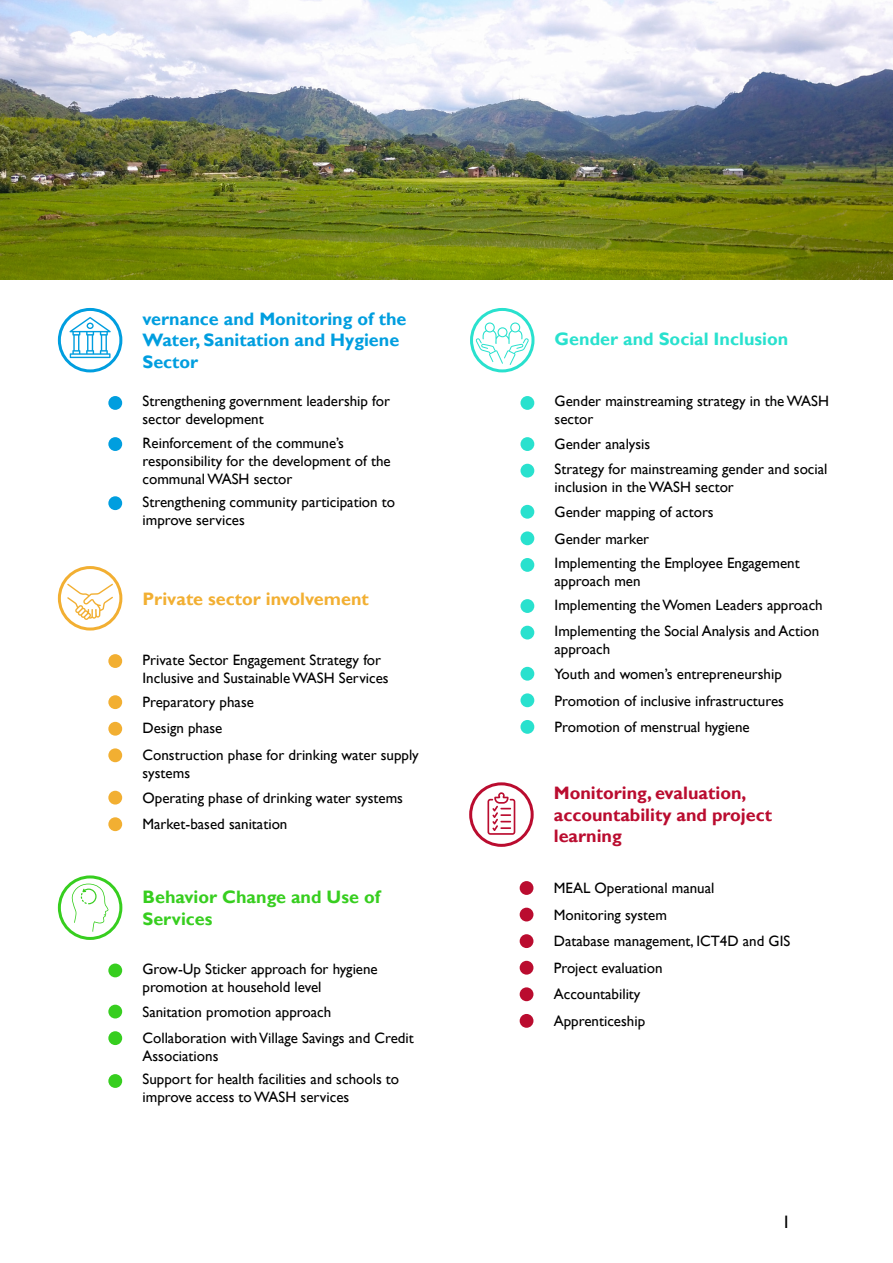
<style>
.page{position:relative;width:893px;height:1263px;background:#fff}
.page>*{position:absolute;margin:0;border:0;box-sizing:border-box;transform-origin:0 0}
.t1{font:700 18px/21.6px "Gill Sans";color:#009edf}
.t2{font:700 18px/21.6px "Gill Sans";color:#ba0c2f}
.t3{font:700 18px/21.6px "Gill Sans";color:#37ce1f}
.t4{font:700 18px "Gill Sans";color:#f2af32}
.t5{font:700 18px "Gill Sans";color:#29e1ce}
.t6{font:18px "Gill Sans";color:#000}
.t7{font:15px/26.5px "Gill Sans";color:#000}
</style>
<div class="page">
<div style="left:108px;top:396px;width:14px;height:14px;background:#009edf;border-radius:50%"></div>
<div style="left:108px;top:437px;width:14px;height:14px;background:#009edf;border-radius:50%"></div>
<div style="left:108px;top:496px;width:14px;height:14px;background:#009edf;border-radius:50%"></div>
<div style="left:58px;top:308px;width:64px;height:64px;border:3px solid #009edf;border-radius:50%"></div>
<svg style="left:69px;top:317px;width:42px;height:41px"></svg>
<div style="left:108px;top:654px;width:14px;height:14px;background:#f2af32;border-radius:50%"></div>
<div style="left:108px;top:695px;width:14px;height:14px;background:#f2af32;border-radius:50%"></div>
<div style="left:108px;top:722px;width:14px;height:14px;background:#f2af32;border-radius:50%"></div>
<div style="left:108px;top:748px;width:14px;height:14px;background:#f2af32;border-radius:50%"></div>
<div style="left:108px;top:791px;width:14px;height:13px;background:#f2af32;border-radius:50%"></div>
<div style="left:108px;top:817px;width:14px;height:14px;background:#f2af32;border-radius:50%"></div>
<div style="left:58px;top:566px;width:64px;height:64px;border:3px solid #f2af32;border-radius:50%"></div>
<svg style="left:67px;top:584px;width:46px;height:36px"></svg>
<div style="left:108px;top:963px;width:14px;height:14px;background:#37ce1f;border-radius:50%"></div>
<div style="left:108px;top:1005px;width:14px;height:13px;background:#37ce1f;border-radius:50%"></div>
<div style="left:108px;top:1031px;width:14px;height:14px;background:#37ce1f;border-radius:50%"></div>
<div style="left:108px;top:1074px;width:14px;height:14px;background:#37ce1f;border-radius:50%"></div>
<div style="left:58px;top:875px;width:64px;height:65px;border:3px solid #37ce1f;border-radius:50%"></div>
<svg style="left:71px;top:884px;width:38px;height:48px"></svg>
<div style="left:520px;top:396px;width:14px;height:14px;background:#29e1ce;border-radius:50%"></div>
<div style="left:520px;top:437px;width:14px;height:14px;background:#29e1ce;border-radius:50%"></div>
<div style="left:520px;top:464px;width:14px;height:13px;background:#29e1ce;border-radius:50%"></div>
<div style="left:520px;top:505px;width:14px;height:14px;background:#29e1ce;border-radius:50%"></div>
<div style="left:520px;top:531px;width:14px;height:14px;background:#29e1ce;border-radius:50%"></div>
<div style="left:520px;top:558px;width:14px;height:14px;background:#29e1ce;border-radius:50%"></div>
<div style="left:520px;top:599px;width:14px;height:14px;background:#29e1ce;border-radius:50%"></div>
<div style="left:520px;top:626px;width:14px;height:13px;background:#29e1ce;border-radius:50%"></div>
<div style="left:520px;top:667px;width:14px;height:14px;background:#29e1ce;border-radius:50%"></div>
<div style="left:520px;top:693px;width:14px;height:14px;background:#29e1ce;border-radius:50%"></div>
<div style="left:520px;top:720px;width:14px;height:14px;background:#29e1ce;border-radius:50%"></div>
<div style="left:470px;top:308px;width:64px;height:64px;border:3px solid #29e1ce;border-radius:50%"></div>
<svg style="left:475px;top:322px;width:54px;height:43px"></svg>
<div style="left:520px;top:881px;width:13px;height:14px;background:#ba0c2f;border-radius:50%"></div>
<div style="left:520px;top:908px;width:13px;height:13px;background:#ba0c2f;border-radius:50%"></div>
<div style="left:520px;top:934px;width:13px;height:14px;background:#ba0c2f;border-radius:50%"></div>
<div style="left:520px;top:961px;width:13px;height:14px;background:#ba0c2f;border-radius:50%"></div>
<div style="left:520px;top:987px;width:13px;height:14px;background:#ba0c2f;border-radius:50%"></div>
<div style="left:520px;top:1014px;width:13px;height:14px;background:#ba0c2f;border-radius:50%"></div>
<div style="left:469px;top:782px;width:65px;height:65px;border:3px solid #ba0c2f;border-radius:50%"></div>
<svg style="left:487px;top:792px;width:28px;height:43px"></svg>
<img style="left:0;top:0;width:893px;height:280px">
<p class="t1" style="left:142px;top:308px;width:265px">vernance and Monitoring of the<br>Water, Sanitation and Hygiene<br>Sector</p>
<p class="t7" style="left:143px;top:393px;width:249px;line-height:18px">Strengthening government leadership for sector development</p>
<p class="t7" style="left:143px;top:434px;width:250px;line-height:18px">Reinforcement of the commune’s responsibility for the development of the communal WASH sector</p>
<p class="t7" style="left:143px;top:493px;width:254px;line-height:18px">Strengthening community participation to improve services</p>
<p class="t4" style="left:143px;top:588px;width:228px">Private sector involvement</p>
<p class="t7" style="left:143px;top:651px;width:248px;line-height:18px">Private Sector Engagement Strategy for<br>Inclusive and Sustainable WASH Services</p>
<p class="t7" style="left:143px;top:689px;width:278px">Preparatory phase<br>Design phase<br>Construction phase for drinking water supply</p>
<p class="t7" style="left:143px;top:761px;width:262px;line-height:24.9px">systems<br>Operating phase of drinking water systems</p>
<p class="t7" style="left:143px;top:811px;width:146px">Market-based sanitation</p>
<p class="t3" style="left:143px;top:887px;width:239px">Behavior Change and Use of<br>Services</p>
<p class="t7" style="left:143px;top:960px;width:237px;line-height:18px">Grow-Up Sticker approach for hygiene promotion at household level</p>
<p class="t7" style="left:143px;top:999px;width:273px">Sanitation promotion approach<br>Collaboration with Village Savings and Credit</p>
<p class="t7" style="left:143px;top:1045px;width:258px;line-height:23.1px">Associations<br>Support for health facilities and schools to</p>
<p class="t7" style="left:143px;top:1084px;width:208px">improve access to WASH services</p>
<p class="t5" style="left:555px;top:328px;width:235px">Gender and Social Inclusion</p>
<p class="t7" style="left:555px;top:393px;width:276px;line-height:18px">Gender mainstreaming strategy in the WASH sector</p>
<p class="t7" style="left:555px;top:432px;width:274px;line-height:24.9px">Gender analysis<br>Strategy for mainstreaming gender and social</p>
<p class="t7" style="left:555px;top:475px;width:181px;line-height:24.9px">inclusion in the WASH sector<br>Gender mapping of actors</p>
<p class="t7" style="left:555px;top:526px;width:247px;line-height:24.9px">Gender marker<br>Implementing the Employee Engagement</p>
<p class="t7" style="left:555px;top:570px;width:270px;line-height:23.1px">approach men<br>Implementing the Women Leaders approach</p>
<p class="t7" style="left:555px;top:622px;width:266px;line-height:18px">Implementing the Social Analysis and Action approach</p>
<p class="t7" style="left:555px;top:661px;width:231px">Youth and women’s entrepreneurship<br>Promotion of inclusive infrastructures<br>Promotion of menstrual hygiene</p>
<p class="t2" style="left:554px;top:783px;width:220px">Monitoring, evaluation, accountability and project learning</p>
<p class="t7" style="left:554px;top:875px;width:238px">MEAL Operational manual<br>Monitoring system<br>Database management, ICT4D and GIS<br>Project evaluation<br>Accountability<br>Apprenticeship</p>
<p class="t6" style="left:782px;top:1212px;width:10px">1</p>
</div>
